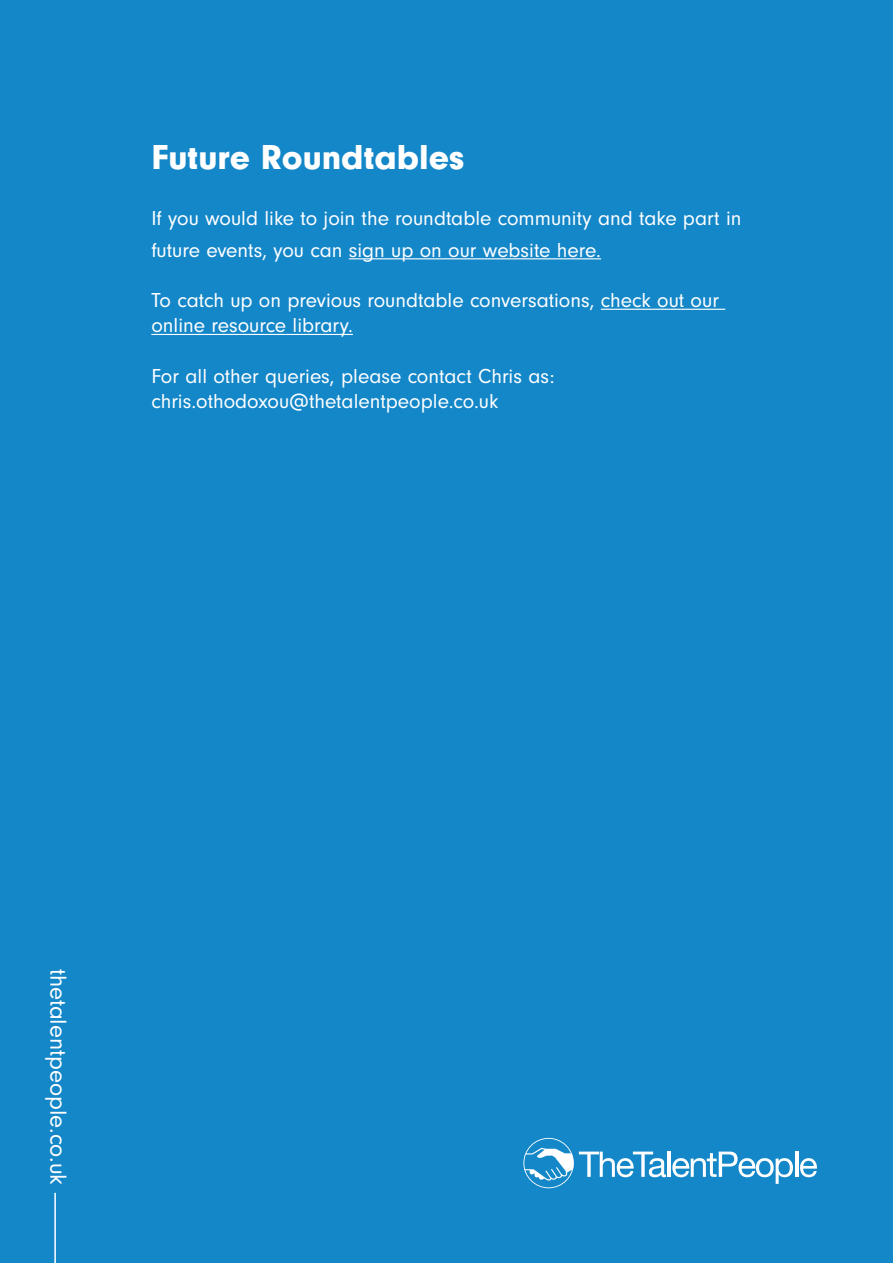
<style>
.page{position:relative;width:893px;height:1263px;background:#1487c9}
.page>*{position:absolute;margin:0;border:0;box-sizing:border-box;transform-origin:0 0}
.t1{font:900 36px "Neuzeit Gro";color:#fff}
.t2{font:24px "Neuzeit Gro";color:#fff}
.t3{font:21px/25.2px "Neuzeit Gro";color:#fff}
</style>
<div class="page">
<svg style="left:523px;top:1138px;width:143px;height:50px"></svg>
<hr style="left:667px;top:1151px;width:3px;height:26px;background:#fff">
<svg style="left:672px;top:1151px;width:121px;height:33px"></svg>
<hr style="left:795px;top:1151px;width:3px;height:26px;background:#fff">
<svg style="left:800px;top:1158px;width:17px;height:19px"></svg>
<hr style="left:54px;top:1193px;width:2px;height:70px;background:#fff">
<hr style="left:349px;top:258px;width:252px;height:1px;background:#fff">
<hr style="left:601px;top:309px;width:124px;height:1px;background:#fff">
<hr style="left:151px;top:334px;width:202px;height:1px;background:#fff">
<h1 class="t1" style="left:151px;top:136px;width:315px">Future Roundtables</h1>
<p class="t3" style="left:151px;top:203px;width:592px;line-height:31.5px">If you would like to join the roundtable community and take part in future events, you can sign up on our website here.</p>
<p class="t3" style="left:151px;top:288px;width:569px">To catch up on previous roundtable conversations, check out our online resource library.</p>
<p class="t3" style="left:151px;top:364px;width:405px">For all other queries, please contact Chris as: chris.othodoxou@thetalentpeople.co.uk</p>
<p class="t2" style="left:71px;top:968px;width:218px;rotate:90deg">thetalentpeople.co.uk</p>
</div>
